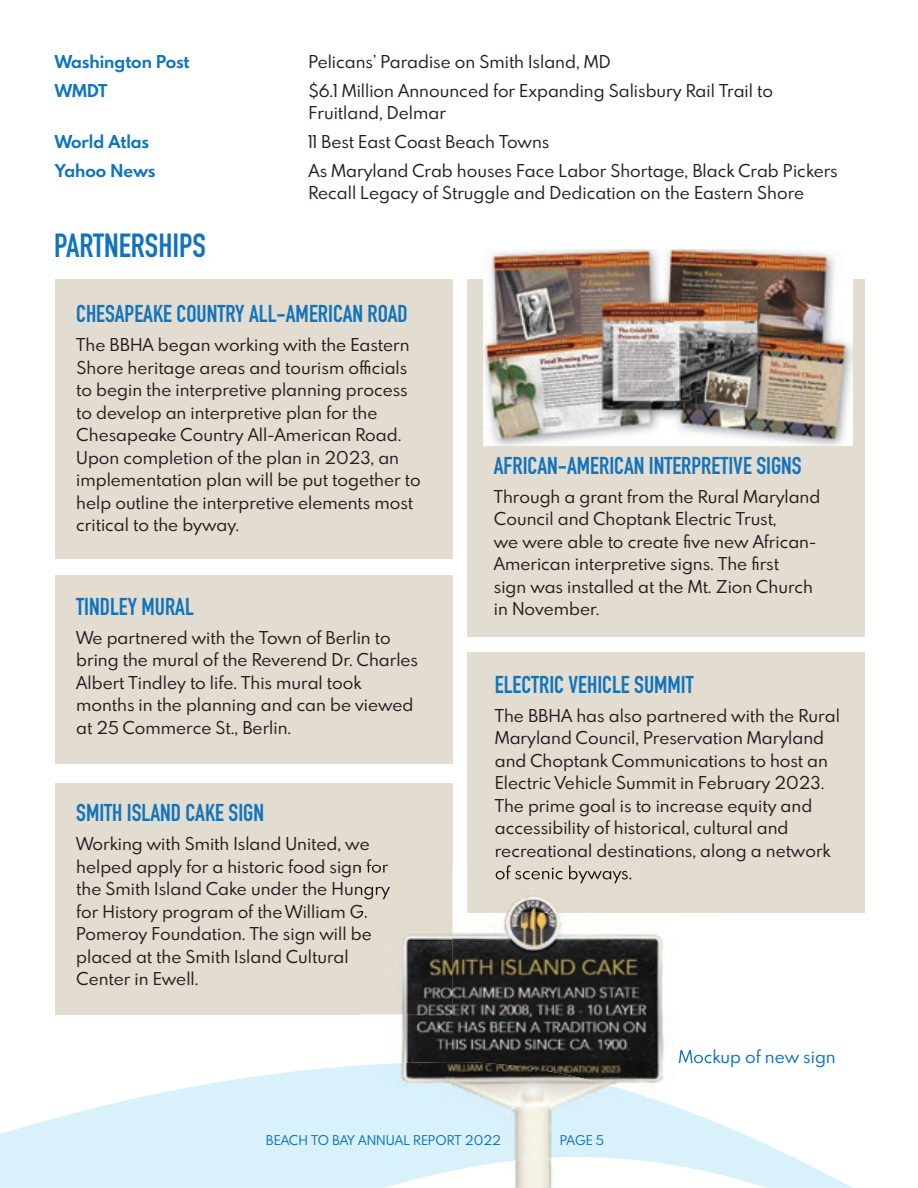
<style>
.page{position:relative;width:918px;height:1188px;background:#fff}
.page>*{position:absolute;margin:0;border:0;box-sizing:border-box;transform-origin:0 0}
.t1{font:700 33px "DIN Condensed";color:#1074bc}
.t2{font:700 24px "DIN Condensed";color:#1074bc}
.t3{font:15.75px/22.5px "Spartan MB";color:#231f20}
.t4{font:700 15.75px "Spartan MB";color:#1074bc}
.t5{font:15.75px "Spartan MB";color:#1074bc}
.t6{font:12px "Spartan MB";color:#1074bc}
</style>
<div class="page">
<div style="left:55px;top:280px;width:397px;height:279px;background:#e3dcd0"></div>
<div style="left:468px;top:280px;width:397px;height:357px;background:#e3dcd0"></div>
<div style="left:468px;top:652px;width:397px;height:261px;background:#e3dcd0"></div>
<div style="left:55px;top:575px;width:397px;height:189px;background:#e3dcd0"></div>
<div style="left:55px;top:783px;width:397px;height:231px;background:#e3dcd0"></div>
<img style="left:483px;top:249px;width:369px;height:196px">
<svg style="left:0;top:1065px;width:852px;height:123px;fill:#d9f1fb"></svg>
<img style="left:411px;top:867px;width:253px;height:195px">
<img style="left:361px;top:1014px;width:50px;height:48px">
<img style="left:468px;top:867px;width:196px;height:46px">
<img style="left:367px;top:867px;width:85px;height:147px">
<img style="left:679px;top:1050px;width:30px;height:12px">
<img style="left:367px;top:867px;width:21px;height:10px">
<img style="left:361px;top:882px;width:29px;height:17px">
<img style="left:361px;top:904px;width:7px;height:18px">
<img style="left:362px;top:927px;width:10px;height:17px">
<img style="left:496px;top:867px;width:140px;height:16px">
<img style="left:361px;top:1062px;width:348px;height:126px">
<p class="t4" style="left:55px;top:49px;width:136px">Washington Post</p>
<p class="t3" style="left:308px;top:50px;width:304px">Pelicans’ Paradise on Smith Island, MD</p>
<p class="t4" style="left:55px;top:78px;width:54px">WMDT</p>
<p class="t3" style="left:308px;top:79px;width:466px">$6.1 Million Announced for Expanding Salisbury Rail Trail to<br>Fruitland, Delmar</p>
<p class="t4" style="left:55px;top:129px;width:96px">World Atlas</p>
<p class="t3" style="left:308px;top:130px;width:242px">11 Best East Coast Beach Towns</p>
<p class="t4" style="left:55px;top:158px;width:102px">Yahoo News</p>
<p class="t3" style="left:308px;top:159px;width:531px">As Maryland Crab houses Face Labor Shortage, Black Crab Pickers<br>Recall Legacy of Struggle and Dedication on the Eastern Shore</p>
<h1 class="t1" style="left:54px;top:223px;width:153px">PARTNERSHIPS</h1>
<h2 class="t2" style="left:76px;top:298px;width:333px">CHESAPEAKE COUNTRY ALL-AMERICAN ROAD</h2>
<p class="t3" style="left:76px;top:333px;width:346px">The BBHA began working with the Eastern Shore heritage areas and tourism officials to begin the interpretive planning process to develop an interpretive plan for the Chesapeake Country All-American Road.<br>Upon completion of the plan in 2023, an implementation plan will be put together to help outline the interpretive elements most critical to the byway.</p>
<h2 class="t2" style="left:76px;top:590px;width:119px">TINDLEY MURAL</h2>
<p class="t3" style="left:76px;top:626px;width:343px">We partnered with the Town of Berlin to bring the mural of the Reverend Dr. Charles Albert Tindley to life. This mural took months in the planning and can be viewed at 25 Commerce St., Berlin.</p>
<h2 class="t2" style="left:76px;top:797px;width:189px">SMITH ISLAND CAKE SIGN</h2>
<p class="t3" style="left:76px;top:832px;width:315px">Working with Smith Island United, we helped apply for a historic food sign for the Smith Island Cake under the Hungry for History program of the William G.<br>Pomeroy Foundation. The sign will be placed at the Smith Island Cultural Center in Ewell.</p>
<h2 class="t2" style="left:494px;top:449px;width:309px">AFRICAN-AMERICAN INTERPRETIVE SIGNS</h2>
<p class="t3" style="left:494px;top:485px;width:328px">Through a grant from the Rural Maryland Council and Choptank Electric Trust,<br>we were able to create five new African-American interpretive signs. The first<br>sign was installed at the Mt. Zion Church in November.</p>
<h2 class="t2" style="left:495px;top:668px;width:201px">ELECTRIC VEHICLE SUMMIT</h2>
<p class="t3" style="left:495px;top:704px;width:347px">The BBHA has also partnered with the Rural Maryland Council, Preservation Maryland and Choptank Communications to host an Electric Vehicle Summit in February 2023.<br>The prime goal is to increase equity and accessibility of historical, cultural and recreational destinations, along a network</p>
<p class="t5" style="left:678px;top:1045px;width:159px">Mockup of new sign</p>
<p class="t6" style="left:266px;top:1131px;width:237px">BEACH TO BAY ANNUAL REPORT 2022</p>
<p class="t6" style="left:560px;top:1131px;width:46px">PAGE 5</p>
</div>
